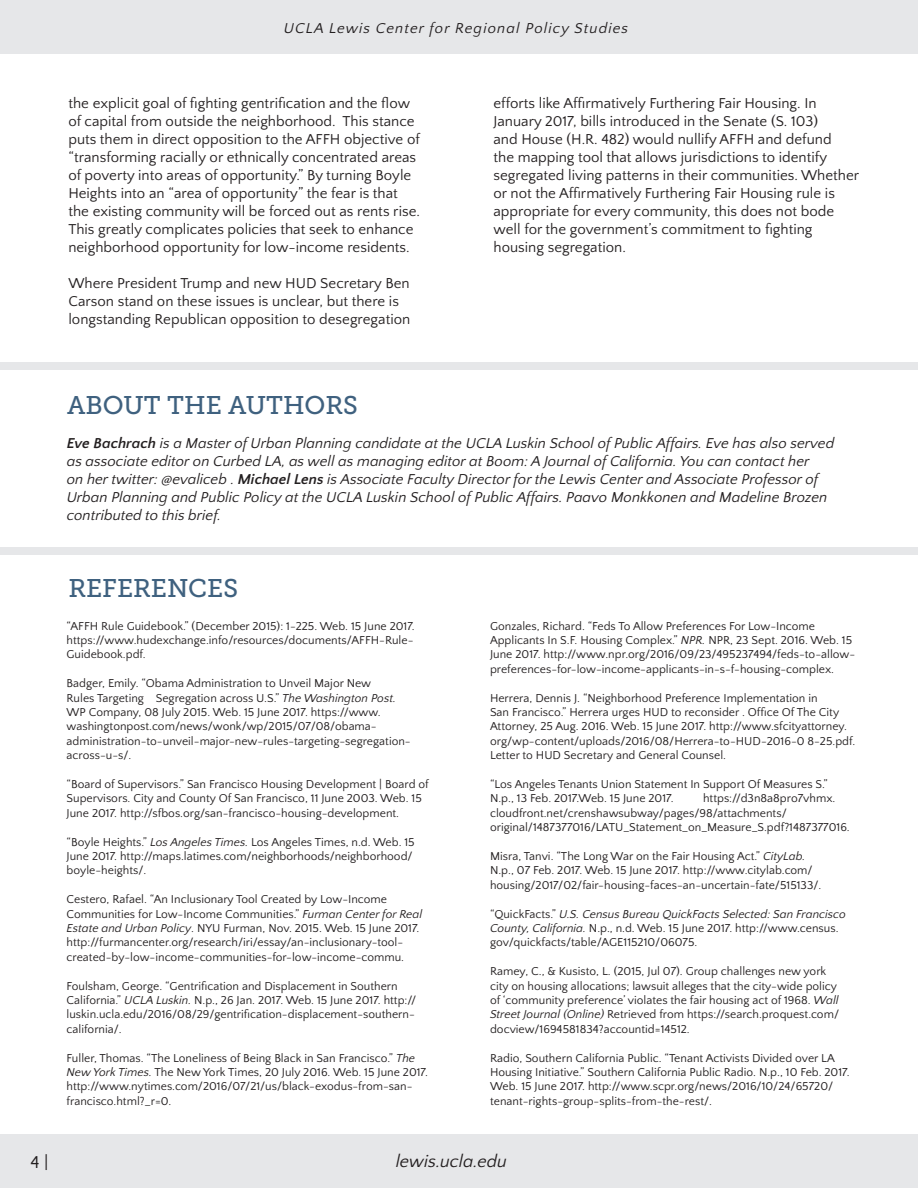
<style>
.page{position:relative;width:918px;height:1188px;background:#fff}
.page>*{position:absolute;margin:0;border:0;box-sizing:border-box;transform-origin:0 0}
.t1{font:25.5px "Museo Slab 500";color:#3f617f}
.t2{font:italic 18px "Quattrocento Sans";color:#231f20}
.t3{font:18px "Quattrocento Sans";color:#231f20}
.t4{font:15px/18px "Quattrocento Sans";color:#231f20}
.t5{font:italic 15px/18px "Quattrocento Sans";color:#231f20}
.t6{font:italic 15px "Quattrocento Sans";letter-spacing:.07em;color:#231f20}
.t7{font:12px/14.4px "Quattrocento Sans";color:#231f20}
.s1{font-weight:700}
.s2{font-style:italic}
</style>
<div class="page">
<div style="left:0;top:1134px;width:918px;height:54px;background:#e6e7e9"></div>
<div style="left:0;top:0;width:918px;height:54px;background:#e6e7e9"></div>
<div style="left:0;top:362px;width:918px;height:7px;background:#e6e7e9"></div>
<div style="left:0;top:547px;width:918px;height:8px;background:#e6e7e9"></div>
<p class="t6" style="left:284px;top:20px;width:346px">UCLA Lewis Center for Regional Policy Studies</p>
<p class="t4" style="left:68px;top:95px;width:353px">the explicit goal of fighting gentrification and the flow of capital from outside the neighborhood. This stance puts them in direct opposition to the AFFH objective of “transforming racially or ethnically concentrated areas of poverty into areas of opportunity.” By turning Boyle Heights into an “area of opportunity” the fear is that the existing community will be forced out as rents rise.<br>This greatly complicates policies that seek to enhance neighborhood opportunity for low-income residents.</p>
<p class="t4" style="left:68px;top:275px;width:343px">Where President Trump and new HUD Secretary Ben<br>Carson stand on these issues is unclear, but there is longstanding Republican opposition to desegregation</p>
<p class="t1" style="left:67px;top:391px;width:292px">ABOUT THE AUTHORS</p>
<p class="t4" style="left:494px;top:95px;width:367px">efforts like Affirmatively Furthering Fair Housing. In January 2017, bills introduced in the Senate (S. 103)<br>and House (H.R. 482) would nullify AFFH and defund<br>the mapping tool that allows jurisdictions to identify segregated living patterns in their communities. Whether or not the Affirmatively Furthering Fair Housing rule is appropriate for every community, this does not bode well for the government’s commitment to fighting housing segregation.</p>
<p class="t5" style="left:67px;top:434px;width:769px"><span class="s1">Eve Bachrach</span> is a Master of Urban Planning candidate at the UCLA Luskin School of Public Affairs. Eve has also served as associate editor on Curbed LA, as well as managing editor at Boom: A Journal of California. You can contact her<br>on her twitter: @evaliceb . <span class="s1">Michael Lens</span> is Associate Faculty Director for the Lewis Center and Associate Professor of Urban Planning and Public Policy at the UCLA Luskin School of Public Affairs. Paavo Monkkonen and Madeline Brozen contributed to this brief.</p>
<p class="t1" style="left:68px;top:574px;width:171px">REFERENCES</p>
<p class="t7" style="left:67px;top:619px;width:350px;text-align:justify">“AFFH Rule Guidebook.” (December 2015): 1-225. Web. 15 June 2017. https://www.hudexchange.info/resources/documents/AFFH-Rule-Guidebook.pdf.</p>
<p class="t7" style="left:67px;top:677px;width:346px">Badger, Emily. “Obama Administration to Unveil Major New<br>Rules Targeting Segregation across U.S.” <span class="s2">The Washington Post.<br></span>WP Company, 08 July 2015. Web. 15 June 2017. https://www. washingtonpost.com/news/wonk/wp/2015/07/08/obama&shy;administration-to-unveil-major-new-rules-targeting-segregation&shy;across-u-s/.</p>
<p class="t7" style="left:67px;top:777px;width:364px">“Board of Supervisors.” San Francisco Housing Development | Board of<br>Supervisors. City and County Of San Francisco, 11 June 2003. Web. 15<br>June 2017. http://sfbos.org/san-francisco-housing-development.</p>
<p class="t7" style="left:67px;top:835px;width:350px">“Boyle Heights.” <span class="s2">Los Angeles Times.</span> Los Angeles Times, n.d. Web. 15<br>June 2017. http://maps.latimes.com/neighborhoods/neighborhood/ boyle-heights/.</p>
<p class="t7" style="left:67px;top:893px;width:357px">Cestero, Rafael. “An Inclusionary Tool Created by Low-Income Communities for Low-Income Communities.” <span class="s2">Furman Center for Real Estate and Urban Policy</span>. NYU Furman, Nov. 2015. Web. 15 June 2017. http://furmancenter.org/research/iri/essay/an-inclusionary-tool&shy;created-by-low-income-communities-for-low-income-commu.</p>
<p class="t7" style="left:67px;top:979px;width:351px">Foulsham, George. “Gentrification and Displacement in Southern California.” <span class="s2">UCLA Luskin.</span> N.p., 26 Jan. 2017. Web. 15 June 2017. http:// luskin.ucla.edu/2016/08/29/gentrification-displacement-southern&shy;california/.</p>
<p class="t7" style="left:67px;top:1051px;width:363px">Fuller, Thomas. “The Loneliness of Being Black in San Francisco.” <span class="s2">The New York Times.</span> The New York Times, 20 July 2016. Web. 15 June 2017. http://www.nytimes.com/2016/07/21/us/black-exodus-from-san&shy;francisco.html?_r=0.</p>
<p class="t7" style="left:490px;top:619px;width:367px">Gonzales, Richard. “Feds To Allow Preferences For Low-Income Applicants In S.F. Housing Complex.” <span class="s2">NPR.</span> NPR, 23 Sept. 2016. Web. 15<br>June 2017. http://www.npr.org/2016/09/23/495237494/feds-to-allow&shy;preferences-for-low-income-applicants-in-s-f-housing-complex.</p>
<p class="t7" style="left:490px;top:691px;width:367px">Herrera, Dennis J. “Neighborhood Preference Implementation in<br>San Francisco.” Herrera urges HUD to reconsider . Office Of The City Attorney, 25 Aug. 2016. Web. 15 June 2017. http://www.sfcityattorney. org/wp-content/uploads/2016/08/Herrera-to-HUD-2016-0 8-25.pdf.<br>Letter to HUD Secretary and General Counsel.</p>
<p class="t7" style="left:490px;top:777px;width:339px">“Los Angeles Tenants Union Statement In Support Of Measures S.”<br>N.p., 13 Feb. 2017.Web. 15 June 2017.</p>
<p class="t7" style="left:490px;top:792px;width:361px;text-indent:213px">https://d3n8a8pro7vhmx. cloudfront.net/crenshawsubway/pages/98/attachments/ original/1487377016/LATU_Statement_on_Measure_S.pdf?1487377016.</p>
<p class="t7" style="left:490px;top:849px;width:333px">Misra, Tanvi. “The Long War on the Fair Housing Act.” <span class="s2">CityLab.<br></span>N.p., 07 Feb. 2017. Web. 15 June 2017. http://www.citylab.com/ housing/2017/02/fair-housing-faces-an-uncertain-fate/515133/.</p>
<p class="t7" style="left:490px;top:907px;width:357px">“QuickFacts.” <span class="s2">U.S. Census Bureau QuickFacts Selected: San Francisco<br>County, California.</span> N.p., n.d. Web. 15 June 2017. http://www.census. gov/quickfacts/table/AGE115210/06075.</p>
<p class="t7" style="left:490px;top:965px;width:351px">Ramey, C., &amp; Kusisto, L. (2015, Jul 07). Group challenges new york city on housing allocations; lawsuit alleges that the city-wide policy of ‘community preference’ violates the fair housing act of 1968. <span class="s2">Wall Street Journal (Online)</span> Retrieved from https://search.proquest.com/ docview/1694581834?accountid=14512.</p>
<p class="t7" style="left:490px;top:1051px;width:361px">Radio, Southern California Public. “Tenant Activists Divided over LA Housing Initiative.” Southern California Public Radio. N.p., 10 Feb. 2017.<br>Web. 15 June 2017. http://www.scpr.org/news/2016/10/24/65720/ tenant-rights-group-splits-from-the-rest/.</p>
<h2 class="t3" style="left:31px;top:1153px;width:19px">4 |</h2>
<h2 class="t2" style="left:396px;top:1152px;width:113px">lewis.ucla.edu</h2>
</div>
